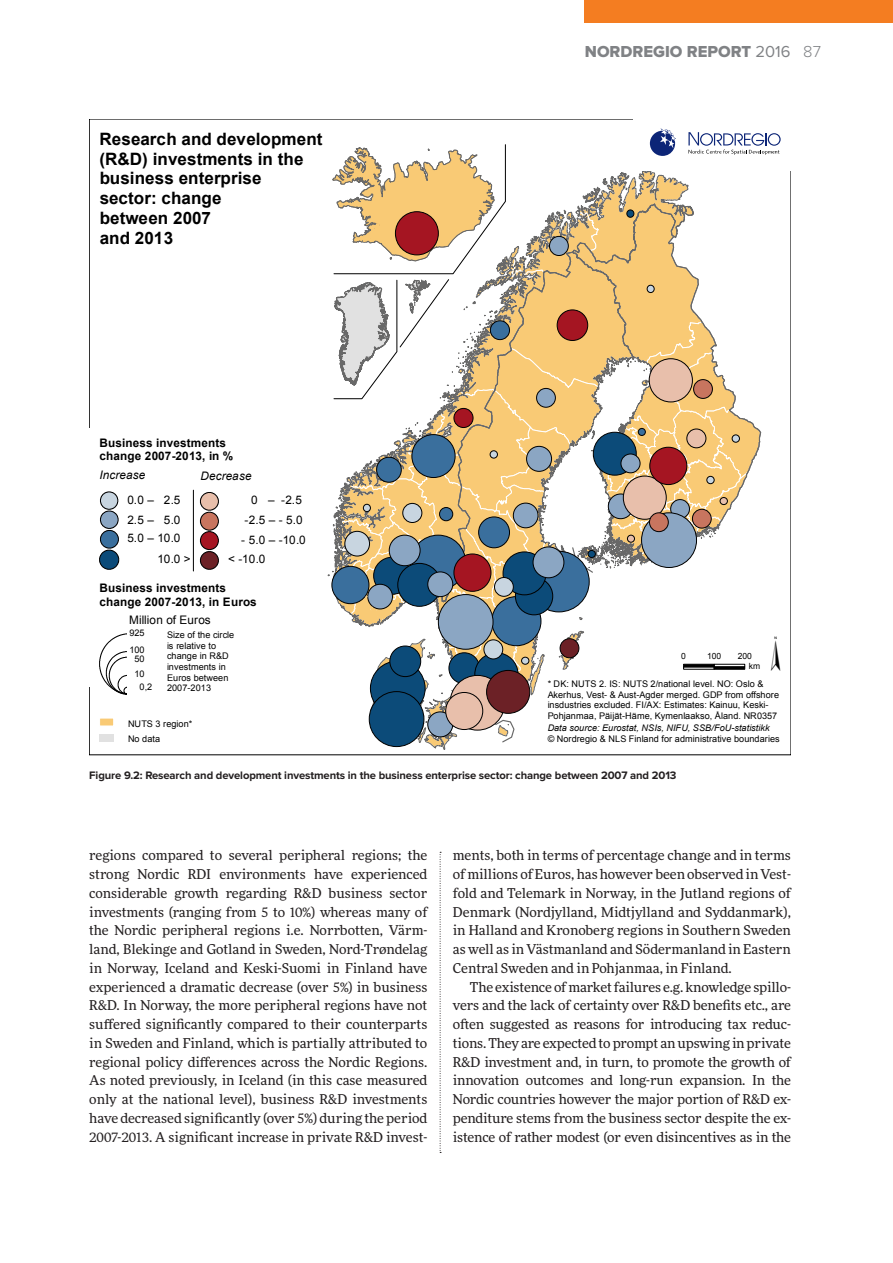
<style>
.page{position:relative;width:893px;height:1263px;background:#fff}
.page>*{position:absolute;margin:0;border:0;box-sizing:border-box;transform-origin:0 0}
.t1{font:44.1px "ESRI North";color:#000}
.t2{font:700 17.1px/19.6px "Arial";color:#000}
.t3{font:16.5px "Proxima Nova Extrabld";color:#808285}
.leipis{font:13.5px/18.8px "More Pro";color:#231f20;text-align:justify}
.Leipis-sis{font:13.5px/18.8px "More Pro";letter-spacing:-.01em;color:#231f20;text-align:justify}
.t4{font:700 11.7px/13.8px "Arial";letter-spacing:.015em;color:#000}
.t5{font:11.7px/20px "Arial";letter-spacing:.005em;color:#000}
.t6{font:italic 11.7px "Arial";letter-spacing:.01em;color:#000}
.kuvateksti{font:700 11.25px "Proxima Nova";letter-spacing:-.01em;color:#231f20}
.t7{font:9.15px/10.6px "Arial";letter-spacing:.005em;color:#000}
.t8{font:italic 9.15px "Arial";letter-spacing:.01em;color:#000}
.t9{font:8.55px/10.6px "Arial";letter-spacing:-.005em;color:#000}
.s1{font-family:"Proxima Nova"}
.s2{font-family:"Proxima Nova";font-weight:300}
</style>
<div class="page">
<div style="left:585px;top:0;width:308px;height:23px;background:#f47d21"></div>
<svg style="left:440px;top:852px;width:1px;height:301px"></svg>
<svg style="left:268px;top:755px;width:20px;height:1px"></svg>
<div style="left:99px;top:718px;width:15px;height:8px;background:#f9ca75;border:1px solid #fff"></div>
<div style="left:100px;top:734px;width:14px;height:8px;background:#e1e1e1"></div>
<svg style="left:99px;top:492px;width:20px;height:77px"></svg>
<svg style="left:200px;top:492px;width:19px;height:78px"></svg>
<svg style="left:99px;top:633px;width:28px;height:61px"></svg>
<hr style="left:193px;top:490px;width:1px;height:81px;background:#000">
<svg style="left:327px;top:128px;width:464px;height:627px"></svg>
<p class="t2" style="left:100px;top:130px;width:225px">Research and development (R&amp;D) investments in the business enterprise sector: change<br>between 2007<br>and 2013</p>
<p class="t4" style="left:100px;top:436px;width:135px">Business investments change 2007-2013, in %</p>
<p class="t6" style="left:100px;top:467px;width:47px">Increase</p>
<p class="t6" style="left:200px;top:468px;width:53px">Decrease</p>
<p class="t5" style="left:128px;top:490px;width:54px">0.0 – 2.5<br>2.5 – 5.0</p>
<p class="t5" style="left:158px;top:528px;width:35px;text-indent:-30px">5.0 – 10.0<br>10.0 &gt;</p>
<p class="t5" style="left:245px;top:490px;width:59px;line-height:19.4px;text-align:center">0 – -2.5 -2.5 – - 5.0</p>
<p class="t5" style="left:228px;top:530px;width:79px;line-height:18.8px;text-indent:13px">- 5.0 – -10.0 &lt; -10.0</p>
<p class="t4" style="left:100px;top:581px;width:159px">Business investments change 2007-2013, in Euros</p>
<p class="t5" style="left:129px;top:610px;width:83px">Million of Euros</p>
<p class="t7" style="left:130px;top:627px;width:17px">925</p>
<p class="t7" style="left:135px;top:652px;width:12px;line-height:15px">50<br>10</p>
<p class="t7" style="left:140px;top:681px;width:14px">0,2</p>
<p class="t7" style="left:167px;top:630px;width:69px">Size of the circle is relative to change in R&amp;D investments in<br>Euros between<br>2007-2013</p>
<p class="t7" style="left:128px;top:716px;width:66px;line-height:15px">NUTS 3 region*<br>No data</p>
<p class="t7" style="left:130px;top:645px;width:17px">100</p>
<p class="t3" style="left:585px;top:42px;width:238px">NORDREGIO REPORT <span class="s1">2016</span> <span class="s2">87</span></p>
<p class="t9" style="left:681px;top:650px;width:6px">0</p>
<p class="t9" style="left:707px;top:650px;width:16px">100</p>
<p class="t9" style="left:749px;top:650px;width:13px;text-indent:-11px">200 km</p>
<p class="t1" style="left:771px;top:630px;width:11px">§</p>
<p class="t7" style="left:548px;top:678px;width:233px">* DK: NUTS 2. IS: NUTS 2/national level. NO: Oslo &amp; Akerhus, Vest- &amp; Aust-Agder merged. GDP from offshore insdustries excluded. FI/AX: Estimates: Kainuu, Keski-Pohjanmaa, Päijät-Häme, Kymenlaakso, Åland. NR0357</p>
<p class="t8" style="left:548px;top:722px;width:223px">Data source: Eurostat, NSIs, NIFU, SSB/FoU-statistikk</p>
<p class="t7" style="left:548px;top:734px;width:233px">© Nordregio &amp; NLS Finland for administrative boundaries</p>
<p class="kuvateksti" style="left:89px;top:768px;width:589px">Figure 9.2: Research and development investments in the business enterprise sector: change between 2007 and 2013</p>
<p class="leipis" style="left:89px;top:845px;width:340px">regions compared to several peripheral regions; the strong Nordic RDI environments have experienced considerable growth regarding R&amp;D business sector investments (ranging from 5 to 10%) whereas many of the Nordic peripheral regions i.e. Norrbotten, Värm&shy;land, Blekinge and Gotland in Sweden, Nord-Trøndelag in Norway, Iceland and Keski-Suomi in Finland have experienced a dramatic decrease (over 5%) in business R&amp;D. In Norway, the more peripheral regions have not suffered significantly compared to their counterparts in Sweden and Finland, which is partially attributed to regional policy differences across the Nordic Regions.<br>As noted previously, in Iceland (in this case measured only at the national level), business R&amp;D investments have decreased significantly (over 5%) during the period 2007-2013. A significant increase in private R&amp;D invest-</p>
<p class="leipis" style="left:453px;top:845px;width:340px">ments, both in terms of percentage change and in terms of millions of Euros, has however been observed in Vest&shy;fold and Telemark in Norway, in the Jutland regions of Denmark (Nordjylland, Midtjylland and Syddanmark), in Halland and Kronoberg regions in Southern Sweden as well as in Västmanland and Södermanland in Eastern Central Sweden and in Pohjanmaa, in Finland.</p>
<p class="Leipis-sis" style="left:453px;top:977px;width:340px;text-indent:17px">The existence of market failures e.g. knowledge spillo&shy;vers and the lack of certainty over R&amp;D benefits etc., are often suggested as reasons for introducing tax reduc&shy;tions. They are expected to prompt an upswing in private R&amp;D investment and, in turn, to promote the growth of innovation outcomes and long-run expansion. In the Nordic countries however the major portion of R&amp;D ex&shy;penditure stems from the business sector despite the ex&shy;istence of rather modest (or even disincentives as in the</p>
</div>
